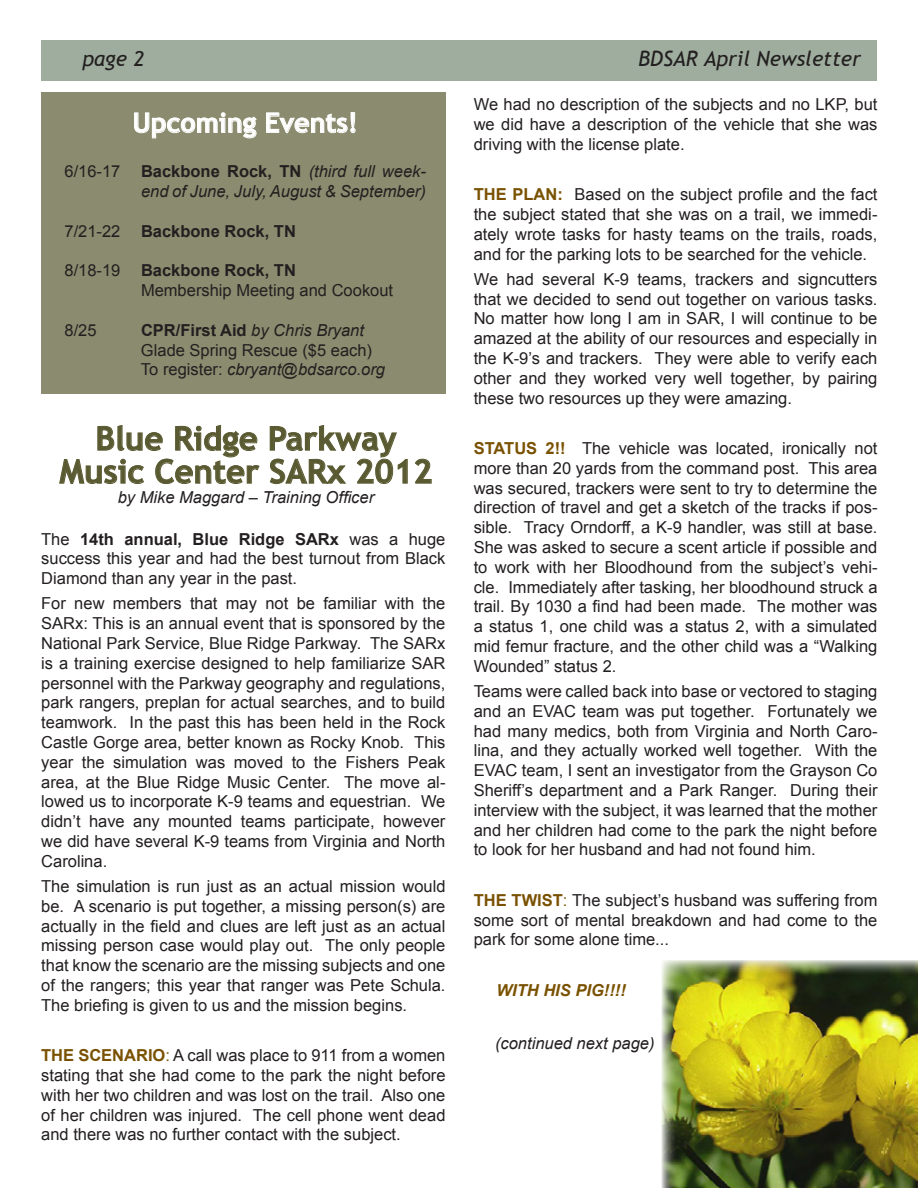
<style>
.page{position:relative;width:918px;height:1188px;background:#fff}
.page>*{position:absolute;margin:0;border:0;box-sizing:border-box;transform-origin:0 0}
.t1{font:700 33px "Trebuchet MS";color:#5a5a32}
.t2{font:700 27px "Trebuchet MS";color:#fff}
.t3{font:italic 21px "Trebuchet MS";color:#231f20}
.t4{font:16.5px/19.8px "Arial";color:#231f20;text-align:justify}
.t5{font:italic 16.5px/19.8px "Arial";color:#231f20;text-align:right}
.t6{font:700 16.5px "Arial";color:#231f20}
.t7{font:italic 700 16.5px "Arial";color:#795100}
.s1{font-style:normal}
.s2{font-weight:700;font-style:normal}
.s3{font-weight:400}
.s4{font-weight:700}
.s5{font-weight:700;color:#795100}
.s6{color:#795100}
</style>
<div class="page">
<div style="left:41px;top:92px;width:405px;height:302px;background:#8b8b6f"></div>
<img style="left:662px;top:960px;width:256px;height:228px">
<div style="left:41px;top:40px;width:836px;height:41px;background:#9ead9e"></div>
<svg style="left:134px;top:112px;width:123px;height:27px"></svg>
<svg style="left:266px;top:112px;width:90px;height:22px"></svg>
<svg style="left:59px;top:425px;width:201px;height:59px"></svg>
<svg style="left:269px;top:425px;width:139px;height:59px"></svg>
<svg style="left:415px;top:458px;width:17px;height:26px"></svg>
<p class="t3" style="left:82px;top:47px;width:63px">page 2</p>
<p class="t3" style="left:638px;top:47px;width:224px">BDSAR April Newsletter</p>
<p class="t2" style="left:133px;top:106px;width:227px">Upcoming Events!</p>
<p class="t5" style="left:64px;top:162px;width:363px"><span class="s1">6/16-17</span> <span class="s2">Backbone Rock, TN</span> (third full week&shy;end of June, July, August &amp; September)</p>
<p class="t6" style="left:64px;top:220px;width:233px"><span class="s3">7/21-22</span> Backbone Rock, TN</p>
<p class="t4" style="left:141px;top:261px;width:254px;text-indent:-76px">8/18-19 <span class="s4">Backbone Rock, TN<br></span>Membership Meeting and Cookout</p>
<p class="t4" style="left:64px;top:320px;width:34px">8/25</p>
<p class="t5" style="left:141px;top:320px;width:225px"><span class="s2">CPR/First Aid</span> by Chris Bryant</p>
<p class="t4" style="left:141px;top:340px;width:233px">Glade Spring Rescue ($5 each)</p>
<p class="t5" style="left:141px;top:360px;width:246px"><span class="s1">To register:</span> cbryant@bdsarco.org</p>
<p class="t1" style="left:95px;top:418px;width:303px">Blue Ridge Parkway</p>
<p class="t1" style="left:59px;top:451px;width:375px">Music Center SARx 2012</p>
<p class="t5" style="left:118px;top:488px;width:258px">by Mike Maggard – Training Officer</p>
<p class="t4" style="left:41px;top:529px;width:406px">The <span class="s4">14th annual, Blue Ridge SARx</span> was a huge success this year and had the best turnout from Black Diamond than any year in the past.</p>
<p class="t4" style="left:41px;top:594px;width:406px">For new members that may not be familiar with the SARx: This is an annual event that is sponsored by the National Park Service, Blue Ridge Parkway. The SARx is a training exercise designed to help familiarize SAR personnel with the Parkway geography and regulations, park rangers, preplan for actual searches, and to build teamwork. In the past this has been held in the Rock Castle Gorge area, better known as Rocky Knob. This year the simulation was moved to the Fishers Peak area, at the Blue Ridge Music Center. The move al&shy;lowed us to incorporate K-9 teams and equestrian. We didn’t have any mounted teams participate, however we did have several K-9 teams from Virginia and North Carolina.</p>
<p class="t4" style="left:41px;top:877px;width:406px">The simulation is run just as an actual mission would be. A scenario is put together, a missing person(s) are actually in the field and clues are left just as an actual missing person case would play out. The only people that know the scenario are the missing subjects and one of the rangers; this year that ranger was Pete Schula.<br>The briefing is given to us and the mission begins.</p>
<p class="t4" style="left:41px;top:1046px;width:406px"><span class="s5">THE SCENARIO</span><span class="s6">:</span> A call was place to 911 from a women stating that she had come to the park the night before with her two children and was lost on the trail. Also one of her children was injured. The cell phone went dead and there was no further contact with the subject.</p>
<p class="t4" style="left:474px;top:95px;width:405px">We had no description of the subjects and no LKP, but we did have a description of the vehicle that she was driving with the license plate.</p>
<p class="t4" style="left:474px;top:185px;width:405px"><span class="s5">THE PLAN:</span> Based on the subject profile and the fact the subject stated that she was on a trail, we immedi&shy;ately wrote tasks for hasty teams on the trails, roads, and for the parking lots to be searched for the vehicle.</p>
<p class="t4" style="left:474px;top:269px;width:405px">We had several K-9 teams, trackers and signcutters that we decided to send out together on various tasks.<br>No matter how long I am in SAR, I will continue to be amazed at the ability of our resources and especially in the K-9’s and trackers. They were able to verify each other and they worked very well together, by pairing these two resources up they were amazing.</p>
<p class="t4" style="left:474px;top:439px;width:405px"><span class="s5">STATUS 2!!</span> The vehicle was located, ironically not more than 20 yards from the command post. This area was secured, trackers were sent to try to determine the direction of travel and get a sketch of the tracks if pos&shy;sible. Tracy Orndorff, a K-9 handler, was still at base.<br>She was asked to secure a scent article if possible and to work with her Bloodhound from the subject’s vehi&shy;cle. Immediately after tasking, her bloodhound struck a trail. By 1030 a find had been made. The mother was a status 1, one child was a status 2, with a simulated mid femur fracture, and the other child was a “Walking Wounded” status 2.</p>
<p class="t4" style="left:474px;top:682px;width:405px">Teams were called back into base or vectored to staging and an EVAC team was put together. Fortunately we had many medics, both from Virginia and North Caro&shy;lina, and they actually worked well together. With the EVAC team, I sent an investigator from the Grayson Co Sheriff’s department and a Park Ranger. During their interview with the subject, it was learned that the mother and her children had come to the park the night before to look for her husband and had not found him.</p>
<p class="t4" style="left:474px;top:890px;width:405px"><span class="s5">THE TWIST</span><span class="s6">:</span> The subject’s husband was suffering from some sort of mental breakdown and had come to the park for some alone time...</p>
<p class="t7" style="left:497px;top:979px;width:131px">WITH HIS PIG!!!!</p>
<p class="t5" style="left:495px;top:1033px;width:161px">(continued next page)</p>
</div>
